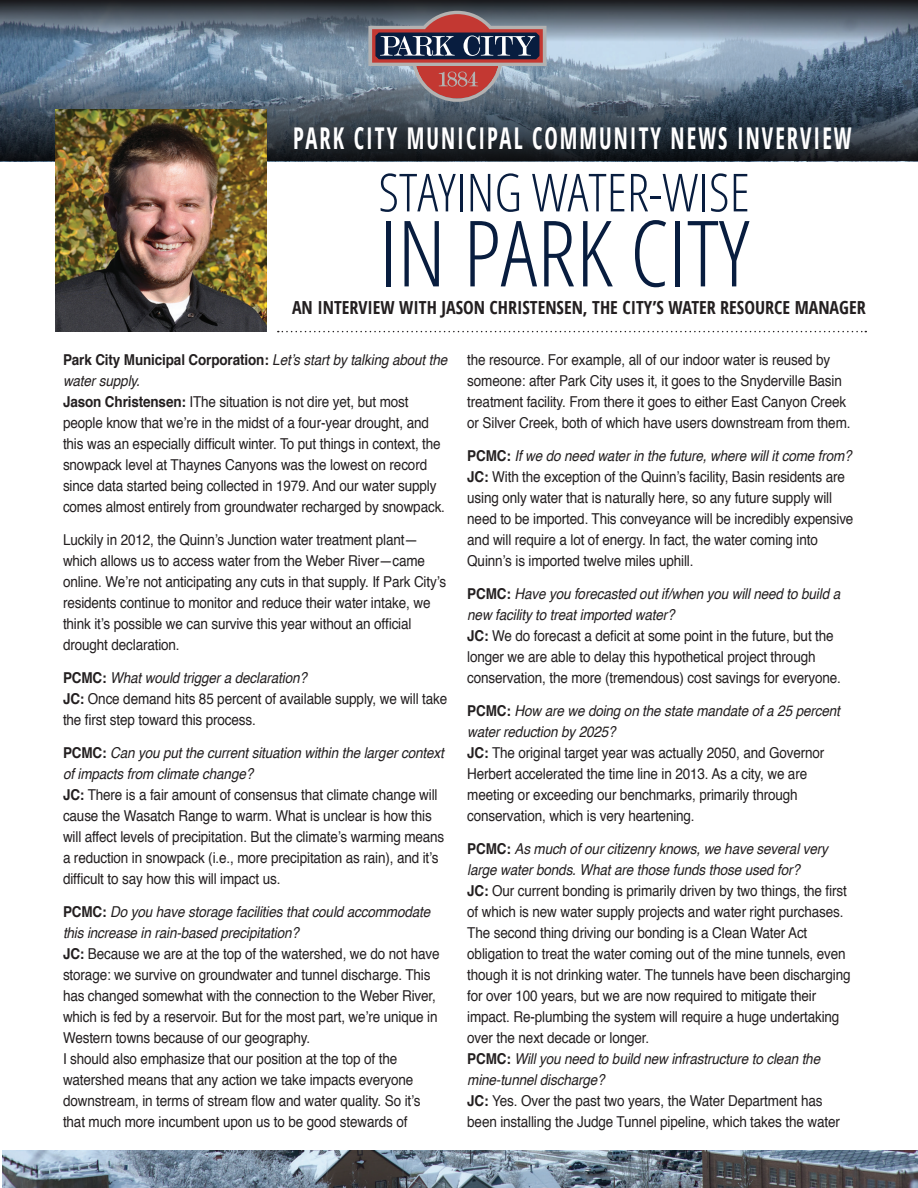
<style>
.page{position:relative;width:918px;height:1188px;background:#fff}
.page>*{position:absolute;margin:0;border:0;box-sizing:border-box;transform-origin:0 0}
.t1{font:300 condensed 91.5px "Open Sans";color:#081d3f}
.t2{font:300 condensed 52.5px "Open Sans";color:#081d3f}
.t3{font:700 condensed 30px "Open Sans";letter-spacing:.09em;color:#fff;scale:.75 1}
.t4{font:700 condensed 18px "Open Sans";color:#231f20}
.t5{font:15px/21px "Helvetica";letter-spacing:-.01em;color:#231f20;scale:.9 1}
.s1{font-weight:700}
.s2{font-style:italic}
</style>
<div class="page">
<img style="left:0;top:42px;width:918px;height:120px">
<svg style="left:0;top:76px;width:918px;height:85px;background:#3e4c59"></svg>
<svg style="left:0;top:0;width:918px;height:42px;background:#586471"></svg>
<svg style="left:368px;top:11px;width:179px;height:91px;background:#7d6772"></svg>
<img style="left:55px;top:110px;width:212px;height:221px">
<svg style="left:278px;top:331px;width:588px;height:1px"></svg>
<img style="left:2px;top:1150px;width:916px;height:38px">
<h3 class="t3" style="left:293px;top:117px;width:747px">PARK CITY MUNICIPAL COMMUNITY NEWS INVERVIEW</h3>
<h2 class="t2" style="left:378px;top:157px;width:373px">STAYING WATER-WISE</h2>
<h1 class="t1" style="left:379px;top:191px;width:372px">IN PARK CITY</h1>
<p class="t4" style="left:292px;top:295px;width:575px">AN INTERVIEW WITH JASON CHRISTENSEN, THE CITY’S WATER RESOURCE MANAGER</p>
<p class="t5" style="left:63px;top:350px;width:428px"><span class="s1">Park City Municipal Corporation:</span> <span class="s2">Let’s start by talking about the water supply.<br></span><span class="s1">Jason Christensen:</span> IThe situation is not dire yet, but most people know that we’re in the midst of a four-year drought, and this was an especially difficult winter. To put things in context, the snowpack level at Thaynes Canyons was the lowest on record since data started being collected in 1979. And our water supply comes almost entirely from groundwater recharged by snowpack.</p>
<p class="t5" style="left:63px;top:530px;width:427px">Luckily in 2012, the Quinn’s Junction water treatment plant— which allows us to access water from the Weber River—came online. We’re not anticipating any cuts in that supply. If Park City’s residents continue to monitor and reduce their water intake, we think it’s possible we can survive this year without an official drought declaration.</p>
<p class="t5" style="left:63px;top:668px;width:428px"><span class="s1">PCMC:</span> <span class="s2">What would trigger a declaration?<br></span><span class="s1">JC:</span> Once demand hits 85 percent of available supply, we will take the first step toward this process.</p>
<p class="t5" style="left:63px;top:743px;width:425px"><span class="s1">PCMC:</span> <span class="s2">Can you put the current situation within the larger context of impacts from climate change?<br></span><span class="s1">JC:</span> There is a fair amount of consensus that climate change will cause the Wasatch Range to warm. What is unclear is how this will affect levels of precipitation. But the climate’s warming means a reduction in snowpack (i.e., more precipitation as rain), and it’s difficult to say how this will impact us.</p>
<p class="t5" style="left:63px;top:902px;width:420px"><span class="s1">PCMC:</span> <span class="s2">Do you have storage facilities that could accommodate this increase in rain-based precipitation?<br></span><span class="s1">JC:</span> Because we are at the top of the watershed, we do not have storage: we survive on groundwater and tunnel discharge. This has changed somewhat with the connection to the Weber River, which is fed by a reservoir. But for the most part, we’re unique in Western towns because of our geography.<br>I should also emphasize that our position at the top of the watershed means that any action we take impacts everyone downstream, in terms of stream flow and water quality. So it’s that much more incumbent upon us to be good stewards of</p>
<p class="t5" style="left:467px;top:350px;width:427px">the resource. For example, all of our indoor water is reused by someone: after Park City uses it, it goes to the Snyderville Basin treatment facility. From there it goes to either East Canyon Creek or Silver Creek, both of which have users downstream from them.</p>
<p class="t5" style="left:467px;top:446px;width:431px"><span class="s1">PCMC:</span> <span class="s2">If we do need water in the future, where will it come from?<br></span><span class="s1">JC:</span> With the exception of the Quinn’s facility, Basin residents are using only water that is naturally here, so any future supply will need to be imported. This conveyance will be incredibly expensive and will require a lot of energy. In fact, the water coming into Quinn’s is imported twelve miles uphill.</p>
<p class="t5" style="left:467px;top:584px;width:417px"><span class="s1">PCMC:</span> <span class="s2">Have you forecasted out if/when you will need to build a new facility to treat imported water?<br></span><span class="s1">JC:</span> We do forecast a deficit at some point in the future, but the longer we are able to delay this hypothetical project through conservation, the more (tremendous) cost savings for everyone.</p>
<p class="t5" style="left:467px;top:701px;width:415px"><span class="s1">PCMC:</span> <span class="s2">How are we doing on the state mandate of a 25 percent water reduction by 2025?<br></span><span class="s1">JC:</span> The original target year was actually 2050, and Governor Herbert accelerated the time line in 2013. As a city, we are meeting or exceeding our benchmarks, primarily through conservation, which is very heartening.</p>
<p class="t5" style="left:467px;top:839px;width:428px"><span class="s1">PCMC:</span> <span class="s2">As much of our citizenry knows, we have several very large water bonds. What are those funds those used for?<br></span><span class="s1">JC:</span> Our current bonding is primarily driven by two things, the first of which is new water supply projects and water right purchases.<br>The second thing driving our bonding is a Clean Water Act obligation to treat the water coming out of the mine tunnels, even though it is not drinking water. The tunnels have been discharging for over 100 years, but we are now required to mitigate their impact. Re-plumbing the system will require a huge undertaking over the next decade or longer.<br><span class="s1">PCMC:</span> <span class="s2">Will you need to build new infrastructure to clean the mine-tunnel discharge?<br></span><span class="s1">JC:</span> Yes. Over the past two years, the Water Department has been installing the Judge Tunnel pipeline, which takes the water</p>
</div>
